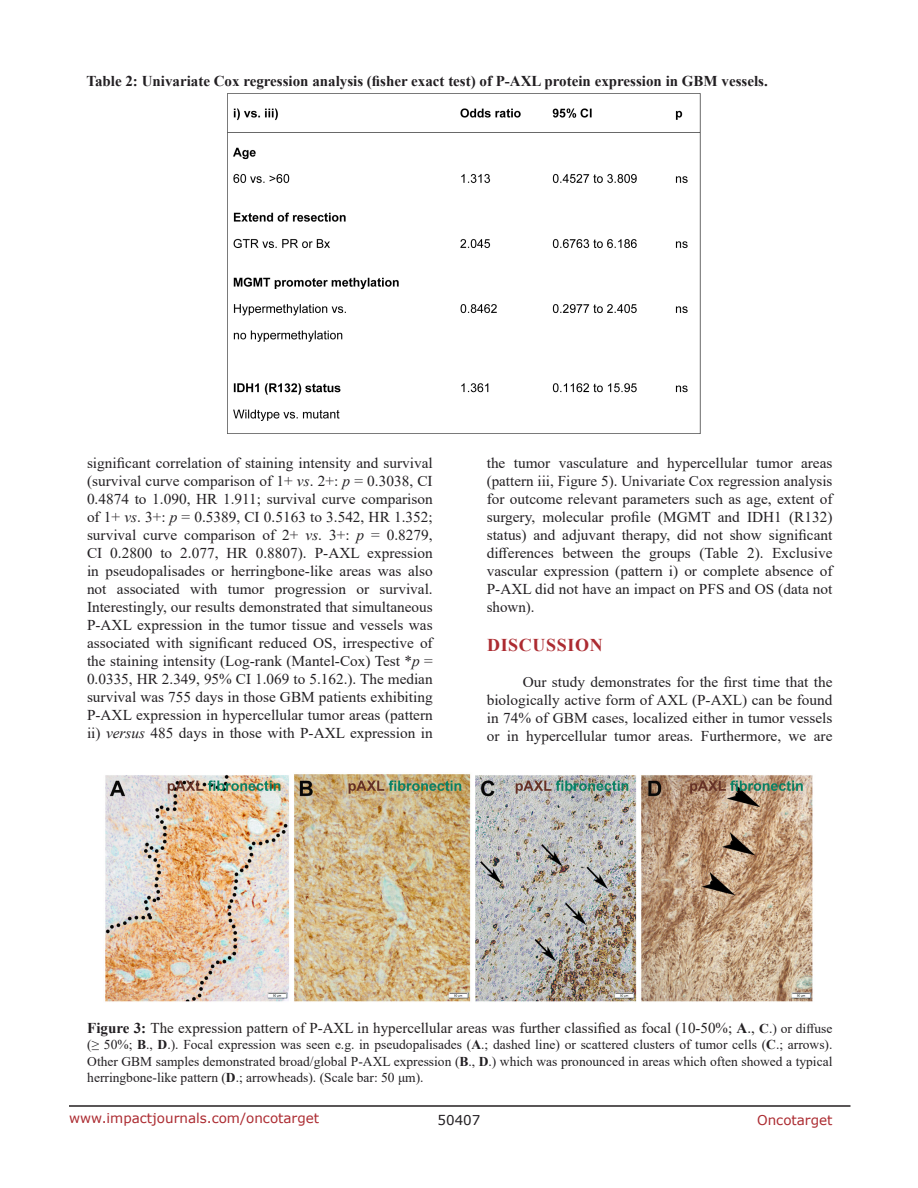
<style>
.page{position:relative;width:918px;height:1188px;background:#fff}
.page>*{position:absolute;margin:0;border:0;box-sizing:border-box;transform-origin:0 0}
.Heading{font:700 18px "Times New Roman";letter-spacing:.035em;color:#ac2b31}
.BodyText{font:15px/18px "Times New Roman";color:#221f22;text-align:justify}
.FigureText{font:15px "Times New Roman";color:#231f20}
.TableHeading{font:700 15px "Times New Roman";color:#221f22}
.FigureText-2{font:13.5px/16.2px "Times New Roman";color:#221f22;text-align:justify}
.t1{font:13.5px "Verdana";color:#ac2b31}
.t2{font:13.5px "Verdana";color:#221f22}
.s1{font-style:italic}
.s2{font-weight:700;color:#221f22}
.s3{font-weight:700;font-size:13.5px;color:#221f22}
.s4{font-size:13.5px;color:#221f22}
.s5{font-weight:700}
</style>
<div class="page">
<hr style="left:69px;top:1105px;width:781px;height:2px;background:#231f20">
<img style="left:105px;top:774px;width:708px;height:228px">
<img style="left:227px;top:93px;width:474px;height:341px">
<p class="TableHeading" style="left:86px;top:70px;width:683px">Table 2: Univariate Cox regression analysis (fisher exact test) of P-AXL protein expression in GBM vessels.</p>
<p class="BodyText" style="left:87px;top:453px;width:347px">significant correlation of staining intensity and survival (survival curve comparison of 1+ <span class="s1">vs</span>. 2+: <span class="s1">p</span> = 0.3038, CI 0.4874 to 1.090, HR 1.911; survival curve comparison of 1+ <span class="s1">vs</span>. 3+: <span class="s1">p</span> = 0.5389, CI 0.5163 to 3.542, HR 1.352; survival curve comparison of 2+ <span class="s1">vs</span>. 3+: <span class="s1">p</span> = 0.8279, CI 0.2800 to 2.077, HR 0.8807). P-AXL expression in pseudopalisades or herringbone-like areas was also not associated with tumor progression or survival.<br>Interestingly, our results demonstrated that simultaneous P-AXL expression in the tumor tissue and vessels was associated with significant reduced OS, irrespective of the staining intensity (Log-rank (Mantel-Cox) Test *<span class="s1">p</span> = 0.0335, HR 2.349, 95% CI 1.069 to 5.162.). The median survival was 755 days in those GBM patients exhibiting P-AXL expression in hypercellular tumor areas (pattern ii) <span class="s1">versus</span> 485 days in those with P-AXL expression in</p>
<p class="BodyText" style="left:487px;top:453px;width:347px">the tumor vasculature and hypercellular tumor areas (pattern iii, Figure 5). Univariate Cox regression analysis for outcome relevant parameters such as age, extent of surgery, molecular profile (MGMT and IDH1 (R132) status) and adjuvant therapy, did not show significant differences between the groups (Table 2). Exclusive vascular expression (pattern i) or complete absence of P-AXL did not have an impact on PFS and OS (data not shown).</p>
<p class="Heading" style="left:487px;top:632px;width:117px">DISCUSSION</p>
<p class="BodyText" style="left:487px;top:673px;width:347px;text-indent:36px">Our study demonstrates for the first time that the biologically active form of AXL (P-AXL) can be found in 74% of GBM cases, localized either in tumor vessels or in hypercellular tumor areas. Furthermore, we are</p>
<p class="FigureText" style="left:87px;top:1018px;width:747px"><span class="s2">Figure 3:</span> The expression pattern of P-AXL in hypercellular areas was further classified as focal (10-50%; <span class="s2">A</span>., <span class="s3">C</span><span class="s4">.) or diffuse</span></p>
<p class="FigureText-2" style="left:87px;top:1036px;width:747px">(≥ 50%; <span class="s5">B</span>., <span class="s5">D</span>.). Focal expression was seen e.g. in pseudopalisades (<span class="s5">A</span>.; dashed line) or scattered clusters of tumor cells (<span class="s5">C</span>.; arrows).<br>Other GBM samples demonstrated broad/global P-AXL expression (<span class="s5">B</span>., <span class="s5">D</span>.) which was pronounced in areas which often showed a typical herringbone-like pattern (<span class="s5">D</span>.; arrowheads). (Scale bar: 50 μm).</p>
<p class="t1" style="left:69px;top:1109px;width:252px">www.impactjournals.com/oncotarget</p>
<p class="t2" style="left:438px;top:1111px;width:44px">50407</p>
<p class="t1" style="left:757px;top:1111px;width:77px">Oncotarget</p>
</div>
